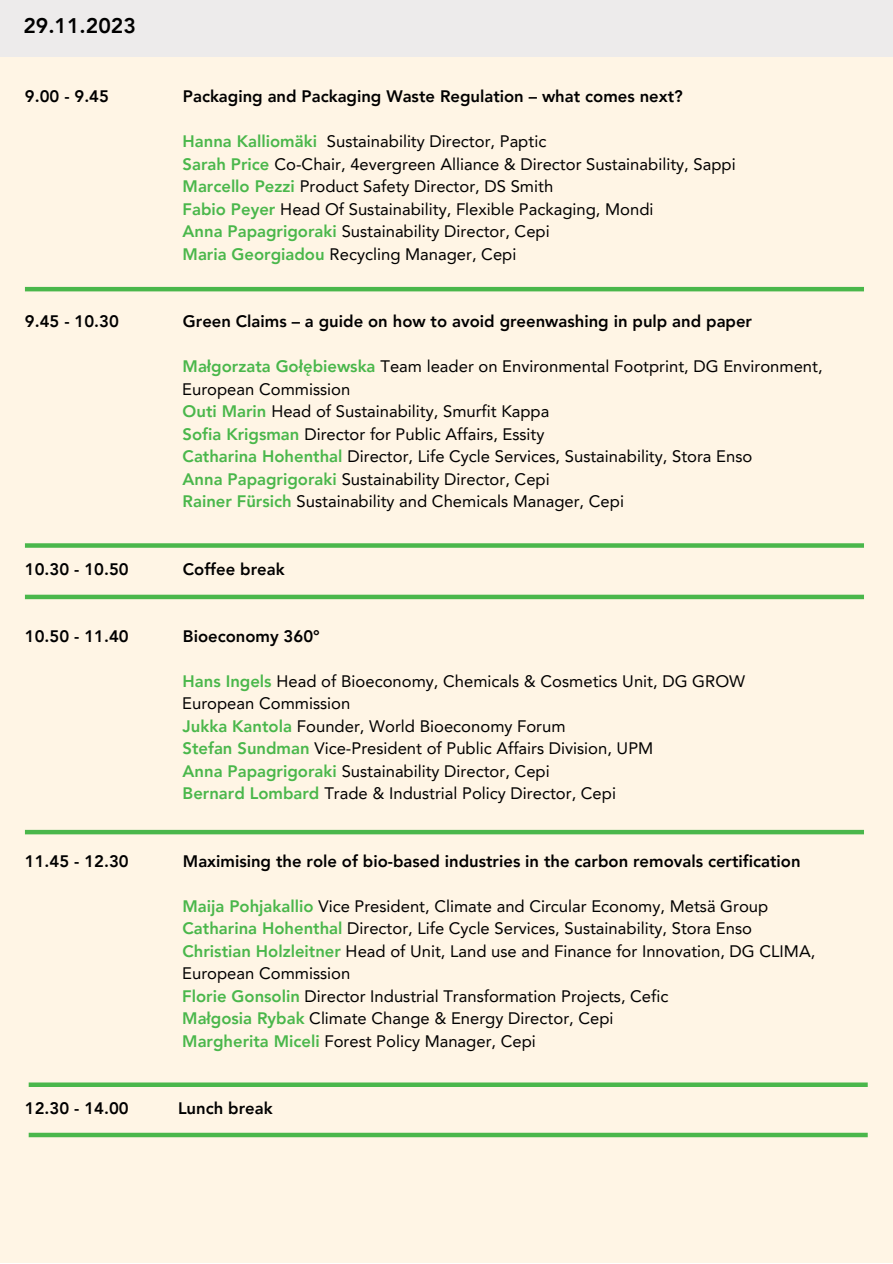
<style>
.page{position:relative;width:893px;height:1264px;background:#fff}
.page>*{position:absolute;margin:0;border:0;box-sizing:border-box;transform-origin:0 0}
.t1{font:800 21.15px "Avenir LT Pro";color:#000}
.t2{font:16.65px "Avenir LT Pro";color:#000}
.t3{font:800 16.65px "Avenir LT Pro";color:#000}
.s1{font-weight:800;color:#4ab74b}
</style>
<div class="page">
<div style="left:0;top:0;width:892px;height:1262px;background:#fff5e5"></div>
<div style="left:0;top:0;width:892px;height:56px;background:#edebeb"></div>
<div style="left:25px;top:543px;width:838px;height:5px;background:#4ab74b"></div>
<div style="left:25px;top:594px;width:838px;height:5px;background:#4ab74b"></div>
<hr style="left:25px;top:287px;width:838px;height:4px;background:#4ab74b">
<div style="left:25px;top:829px;width:838px;height:5px;background:#4ab74b"></div>
<svg style="left:29px;top:1082px;width:838px;height:4px;background:#60be5e"></svg>
<div style="left:29px;top:1132px;width:838px;height:5px;background:#4ab74b"></div>
<p class="t1" style="left:23px;top:17px;width:114px">29.11.2023</p>
<p class="t3" style="left:25px;top:90px;width:86px">9.00 - 9.45</p>
<p class="t3" style="left:183px;top:90px;width:501px">Packaging and Packaging Waste Regulation – what comes next?</p>
<p class="t2" style="left:182px;top:135px;width:365px"><span class="s1">Hanna Kalliomäki</span> Sustainability Director, Paptic</p>
<p class="t2" style="left:182px;top:157px;width:554px"><span class="s1">Sarah Price</span> Co-Chair, 4evergreen Alliance &amp; Director Sustainability, Sappi</p>
<p class="t2" style="left:182px;top:179px;width:372px"><span class="s1">Marcello Pezzi</span> Product Safety Director, DS Smith</p>
<p class="t2" style="left:182px;top:202px;width:472px"><span class="s1">Fabio Peyer</span> Head Of Sustainability, Flexible Packaging, Mondi</p>
<p class="t2" style="left:182px;top:224px;width:368px"><span class="s1">Anna Papagrigoraki</span> Sustainability Director, Cepi</p>
<p class="t2" style="left:182px;top:247px;width:335px"><span class="s1">Maria Georgiadou</span> Recycling Manager, Cepi</p>
<p class="t3" style="left:25px;top:314px;width:95px">9.45 - 10.30</p>
<p class="t3" style="left:183px;top:314px;width:570px">Green Claims – a guide on how to avoid greenwashing in pulp and paper</p>
<p class="t2" style="left:182px;top:359px;width:641px"><span class="s1">Małgorzata Gołębiewska</span> Team leader on Environmental Footprint, DG Environment,</p>
<p class="t2" style="left:182px;top:382px;width:169px">European Commission</p>
<p class="t2" style="left:182px;top:404px;width:368px"><span class="s1">Outi Marin</span> Head of Sustainability, Smurfit Kappa</p>
<p class="t2" style="left:182px;top:427px;width:363px"><span class="s1">Sofia Krigsman</span> Director for Public Affairs, Essity</p>
<p class="t2" style="left:182px;top:449px;width:571px"><span class="s1">Catharina Hohenthal</span> Director, Life Cycle Services, Sustainability, Stora Enso</p>
<p class="t2" style="left:182px;top:472px;width:368px"><span class="s1">Anna Papagrigoraki</span> Sustainability Director, Cepi</p>
<p class="t2" style="left:182px;top:494px;width:443px"><span class="s1">Rainer Fürsich</span> Sustainability and Chemicals Manager, Cepi</p>
<p class="t3" style="left:25px;top:562px;width:105px">10.30 - 10.50</p>
<p class="t3" style="left:183px;top:562px;width:103px">Coffee break</p>
<p class="t3" style="left:25px;top:629px;width:105px">10.50 - 11.40</p>
<p class="t3" style="left:183px;top:629px;width:138px">Bioeconomy 360°</p>
<p class="t2" style="left:182px;top:674px;width:564px"><span class="s1">Hans Ingels</span> Head of Bioeconomy, Chemicals &amp; Cosmetics Unit, DG GROW</p>
<p class="t2" style="left:182px;top:697px;width:169px">European Commission</p>
<p class="t2" style="left:182px;top:719px;width:384px"><span class="s1">Jukka Kantola</span> Founder, World Bioeconomy Forum</p>
<p class="t2" style="left:182px;top:742px;width:472px"><span class="s1">Stefan Sundman</span> Vice-President of Public Affairs Division, UPM</p>
<p class="t2" style="left:182px;top:764px;width:368px"><span class="s1">Anna Papagrigoraki</span> Sustainability Director, Cepi</p>
<p class="t2" style="left:182px;top:786px;width:435px"><span class="s1">Bernard Lombard</span> Trade &amp; Industrial Policy Director, Cepi</p>
<p class="t3" style="left:25px;top:854px;width:105px">11.45 - 12.30</p>
<p class="t3" style="left:183px;top:854px;width:619px">Maximising the role of bio-based industries in the carbon removals certification</p>
<p class="t2" style="left:182px;top:899px;width:587px"><span class="s1">Maija Pohjakallio</span> Vice President, Climate and Circular Economy, Metsä Group</p>
<p class="t2" style="left:182px;top:921px;width:571px"><span class="s1">Catharina Hohenthal</span> Director, Life Cycle Services, Sustainability, Stora Enso</p>
<p class="t2" style="left:182px;top:944px;width:634px"><span class="s1">Christian Holzleitner</span> Head of Unit, Land use and Finance for Innovation, DG CLIMA,</p>
<p class="t2" style="left:182px;top:966px;width:169px">European Commission</p>
<p class="t2" style="left:182px;top:989px;width:487px"><span class="s1">Florie Gonsolin</span> Director Industrial Transformation Projects, Cefic</p>
<p class="t2" style="left:182px;top:1011px;width:433px"><span class="s1">Małgosia Rybak</span> Climate Change &amp; Energy Director, Cepi</p>
<p class="t2" style="left:182px;top:1034px;width:355px"><span class="s1">Margherita Miceli</span> Forest Policy Manager, Cepi</p>
<p class="t3" style="left:25px;top:1101px;width:105px">12.30 - 14.00</p>
<p class="t3" style="left:178px;top:1101px;width:96px">Lunch break</p>
</div>
